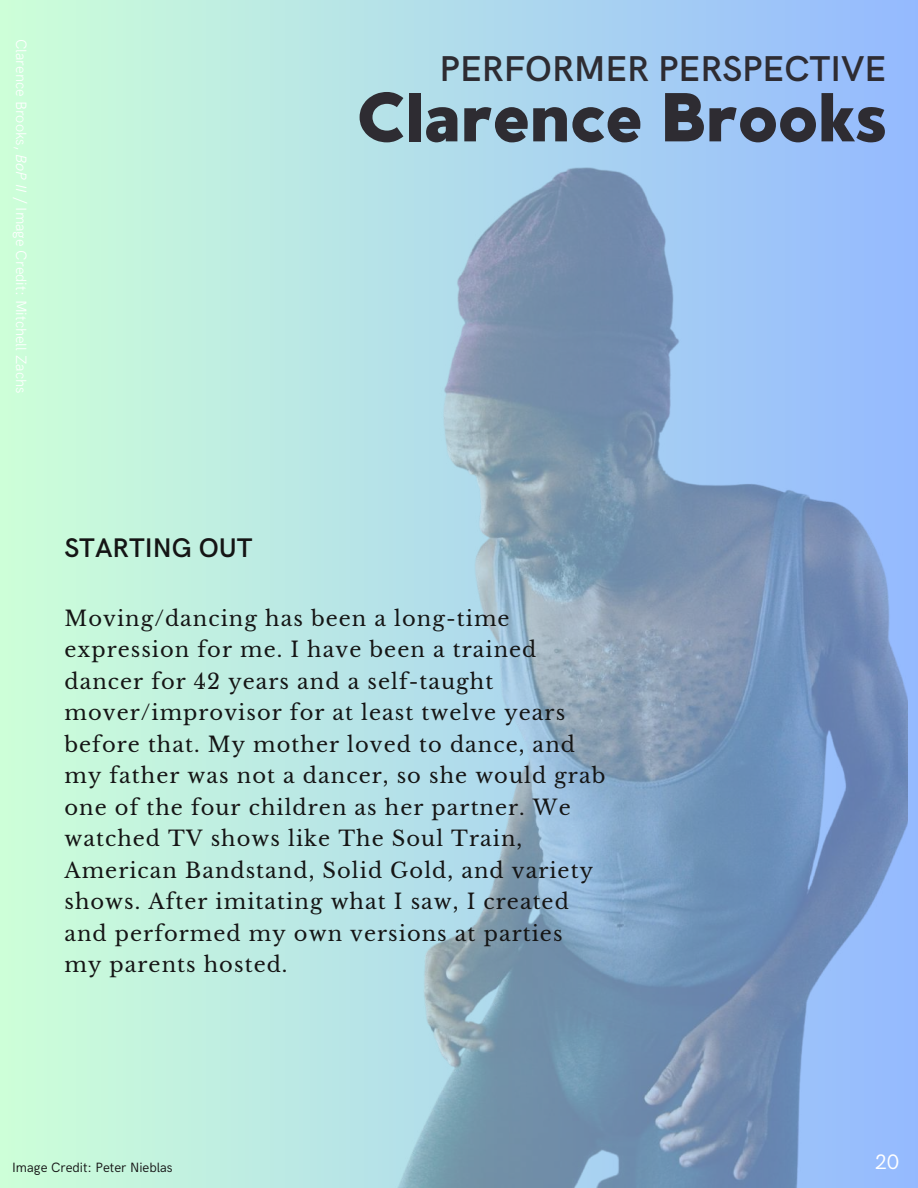
<style>
.page{position:relative;width:918px;height:1188px;background:#fff}
.page>*{position:absolute;margin:0;border:0;box-sizing:border-box;transform-origin:0 0}
.t1{font:69px "MADE Good Time Grotesk";color:#2e2c32}
.t2{font:600 36px "HK Grotesk";color:#2e2c32}
.t3{font:600 27px "HK Grotesk";color:#151515}
.t4{font:21px/31.5px "Libre Baskerville";letter-spacing:.05em;color:#151515}
.t5{font:21px "HK Grotesk";color:#fff}
.t6{font:300 15px "HK Grotesk";color:#fff}
.t7{font:13.5px "HK Grotesk";color:#151515}
.s1{font-style:italic}
</style>
<div class="page">
<div style="left:0;top:0;width:918px;height:1188px;background:linear-gradient(to right,#cdffd8,#94b9ff)"></div>
<img style="left:209px;top:141px;width:699px;height:1046px">
<p class="t6" style="left:30px;top:39px;width:356px;rotate:90deg">Clarence Brooks, <span class="s1">BoP II</span> / Image Credit: Mitchell Zachs</p>
<h2 class="t2" style="left:440px;top:48px;width:448px">PERFORMER PERSPECTIVE</h2>
<h1 class="t1" style="left:358px;top:73px;width:531px">Clarence Brooks</h1>
<p class="t3" style="left:64px;top:532px;width:190px">STARTING OUT</p>
<p class="t4" style="left:64px;top:603px;width:542px">Moving/dancing has been a long-time expression for me. I have been a trained dancer for 42 years and a self-taught mover/improvisor for at least twelve years before that. My mother loved to dance, and my father was not a dancer, so she would grab one of the four children as her partner. We watched TV shows like The Soul Train, American Bandstand, Solid Gold, and variety shows. After imitating what I saw, I created and performed my own versions at parties<br>my parents hosted.</p>
<p class="t7" style="left:12px;top:1160px;width:162px">Image Credit: Peter Nieblas</p>
<p class="t5" style="left:875px;top:1150px;width:25px">20</p>
</div>
